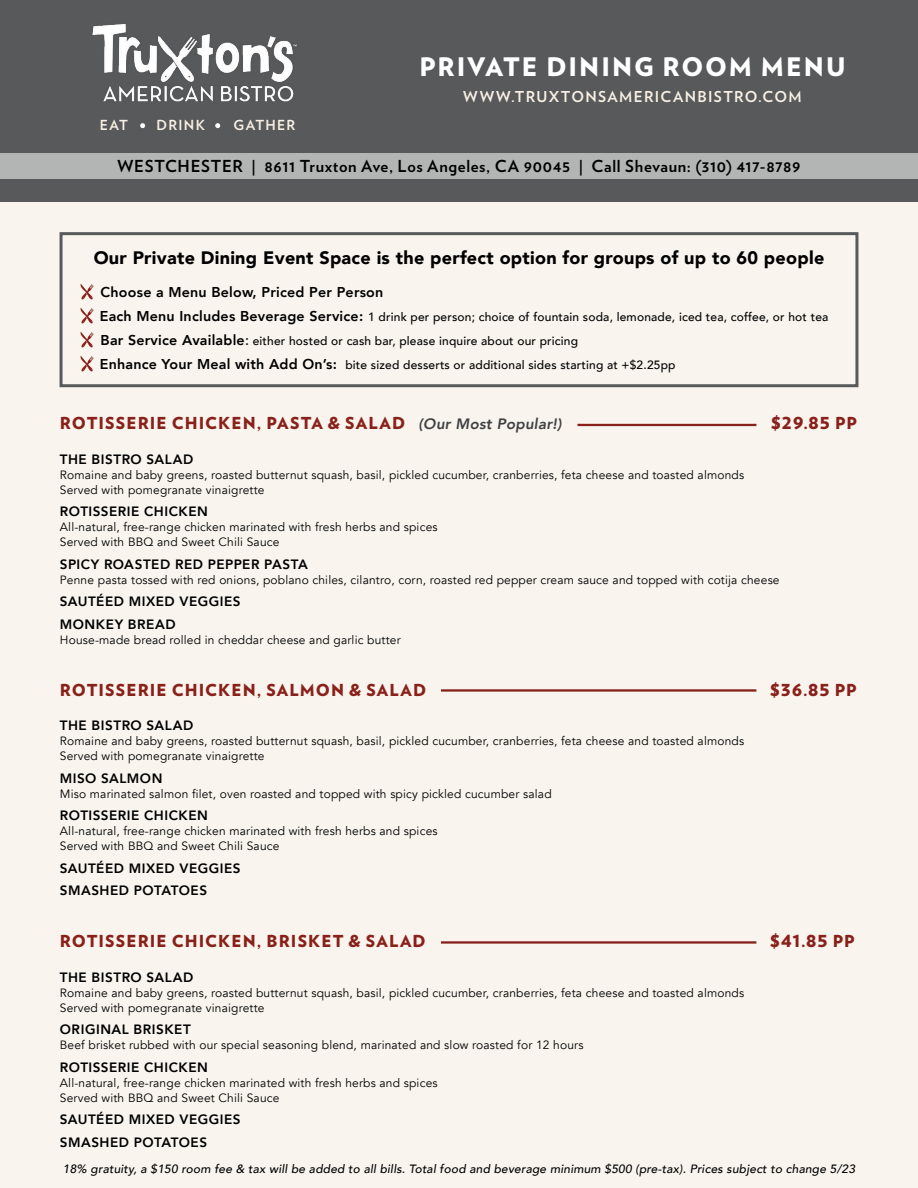
<style>
.page{position:relative;width:918px;height:1188px;background:#f8f1e7}
.page>*{position:absolute;margin:0;border:0;box-sizing:border-box;transform-origin:0 0}
.t1{font:900 25.5px "Verlag";letter-spacing:.075em;color:#fff}
.t2{font:900 18px "Avenir";letter-spacing:.015em;color:#000}
.t3{font:900 16.5px "Verlag";letter-spacing:.065em;color:#89211b}
.t4{font:700 16.5px "Verlag";letter-spacing:.04em;color:#000}
.t5{font:700 15px "Verlag";letter-spacing:.09em;color:#f8f0e4}
.t6{font:800 14.25px "Avenir";letter-spacing:.015em;color:#000}
.t7{font:700 13.8px "Verlag";letter-spacing:.09em;color:#f8f0e4}
.t8{font:800 13.5px/22.5px "Avenir";letter-spacing:.04em;color:#000}
.t9{font:12px/15px "Avenir";letter-spacing:.015em;color:#000}
.t10{font:500 12px/24px "Avenir";letter-spacing:.015em;color:#000}
.t11{font:italic 500 12px "Avenir";letter-spacing:.015em;color:#000}
.s1{font-weight:800;font-size:14.25px}
.s2{font-size:14.25px}
.s3{font-family:"Avenir";font-weight:800;font-style:italic;font-size:15px;color:#414042}
</style>
<div class="page">
<hr style="left:577px;top:424px;width:179px;height:2px;background:#89211b">
<hr style="left:441px;top:689px;width:315px;height:3px;background:#89211b">
<hr style="left:441px;top:941px;width:315px;height:3px;background:#89211b">
<div style="left:0;top:0;width:918px;height:202px;background:#58595b"></div>
<div style="left:0;top:153px;width:918px;height:26px;background:#b3b4b4"></div>
<svg style="left:140px;top:123px;width:5px;height:5px"></svg>
<svg style="left:215px;top:123px;width:5px;height:5px"></svg>
<img style="left:92px;top:24px;width:205px;height:78px">
<div style="left:60px;top:232px;width:798px;height:155px;border:3px solid #58595b"></div>
<svg style="left:80px;top:284px;width:14px;height:16px"></svg>
<svg style="left:80px;top:308px;width:14px;height:16px"></svg>
<svg style="left:80px;top:332px;width:14px;height:16px"></svg>
<svg style="left:80px;top:356px;width:14px;height:16px"></svg>
<h1 class="t1" style="left:419px;top:46px;width:428px">PRIVATE DINING ROOM MENU</h1>
<p class="t5" style="left:463px;top:85px;width:340px">WWW.TRUXTONSAMERICANBISTRO.COM</p>
<p class="t7" style="left:100px;top:114px;width:30px">EAT</p>
<p class="t7" style="left:157px;top:114px;width:50px">DRINK</p>
<p class="t7" style="left:234px;top:114px;width:63px">GATHER</p>
<h3 class="t4" style="left:117px;top:153px;width:685px">WESTCHESTER | 8611 Truxton Ave, Los Angeles, CA 90045 | Call Shevaun: (310) 417-8789</h3>
<h2 class="t2" style="left:94px;top:243px;width:732px">Our Private Dining Event Space is the perfect option for groups of up to 60 people</h2>
<p class="t6" style="left:101px;top:281px;width:284px">Choose a Menu Below, Priced Per Person</p>
<p class="t10" style="left:100px;top:305px;width:730px"><span class="s1">Each Menu Includes Beverage Service:</span> 1 drink per person; choice of fountain soda, lemonade, iced tea, coffee, or hot tea<br><span class="s1">Bar Service Available</span><span class="s2">:</span> either hosted or cash bar, please inquire about our pricing<br><span class="s1">Enhance Your Meal with Add On’s:</span> bite sized desserts or additional sides starting at +$2.25pp</p>
<h3 class="t3" style="left:60px;top:410px;width:503px">ROTISSERIE CHICKEN, PASTA &amp; SALAD <span class="s3">(Our Most Popular!)</span></h3>
<h3 class="t3" style="left:771px;top:410px;width:88px">$29.85 PP</h3>
<p class="t8" style="left:60px;top:448px;width:135px">THE BISTRO SALAD</p>
<p class="t9" style="left:60px;top:468px;width:686px">Romaine and baby greens, roasted butternut squash, basil, pickled cucumber, cranberries, feta cheese and toasted almonds<br>Served with pomegranate vinaigrette</p>
<p class="t8" style="left:60px;top:501px;width:150px">ROTISSERIE CHICKEN</p>
<p class="t9" style="left:60px;top:520px;width:379px">All-natural, free-range chicken marinated with fresh herbs and spices<br>Served with BBQ and Sweet Chili Sauce</p>
<p class="t8" style="left:60px;top:553px;width:250px">SPICY ROASTED RED PEPPER PASTA</p>
<p class="t9" style="left:60px;top:573px;width:721px">Penne pasta tossed with red onions, poblano chiles, cilantro, corn, roasted red pepper cream sauce and topped with cotija cheese</p>
<p class="t8" style="left:60px;top:591px;width:182px">SAUTÉED MIXED VEGGIES<br>MONKEY BREAD</p>
<p class="t9" style="left:60px;top:633px;width:342px">House-made bread rolled in cheddar cheese and garlic butter</p>
<h3 class="t3" style="left:60px;top:676px;width:368px">ROTISSERIE CHICKEN, SALMON &amp; SALAD</h3>
<h3 class="t3" style="left:770px;top:676px;width:88px">$36.85 PP</h3>
<p class="t8" style="left:60px;top:715px;width:135px">THE BISTRO SALAD</p>
<p class="t9" style="left:60px;top:734px;width:686px">Romaine and baby greens, roasted butternut squash, basil, pickled cucumber, cranberries, feta cheese and toasted almonds<br>Served with pomegranate vinaigrette</p>
<p class="t8" style="left:60px;top:767px;width:104px">MISO SALMON</p>
<p class="t9" style="left:60px;top:787px;width:493px">Miso marinated salmon filet, oven roasted and topped with spicy pickled cucumber salad</p>
<p class="t8" style="left:60px;top:805px;width:150px">ROTISSERIE CHICKEN</p>
<p class="t9" style="left:60px;top:824px;width:379px">All-natural, free-range chicken marinated with fresh herbs and spices<br>Served with BBQ and Sweet Chili Sauce</p>
<p class="t8" style="left:60px;top:857px;width:182px">SAUTÉED MIXED VEGGIES<br>SMASHED POTATOES</p>
<h3 class="t3" style="left:60px;top:928px;width:367px">ROTISSERIE CHICKEN, BRISKET &amp; SALAD</h3>
<h3 class="t3" style="left:770px;top:928px;width:86px">$41.85 PP</h3>
<p class="t8" style="left:60px;top:966px;width:135px">THE BISTRO SALAD</p>
<p class="t9" style="left:60px;top:986px;width:686px">Romaine and baby greens, roasted butternut squash, basil, pickled cucumber, cranberries, feta cheese and toasted almonds<br>Served with pomegranate vinaigrette</p>
<p class="t8" style="left:60px;top:1019px;width:132px">ORIGINAL BRISKET</p>
<p class="t9" style="left:60px;top:1038px;width:525px">Beef brisket rubbed with our special seasoning blend, marinated and slow roasted for 12 hours</p>
<p class="t8" style="left:60px;top:1056px;width:150px">ROTISSERIE CHICKEN</p>
<p class="t9" style="left:60px;top:1076px;width:379px">All-natural, free-range chicken marinated with fresh herbs and spices<br>Served with BBQ and Sweet Chili Sauce</p>
<p class="t8" style="left:60px;top:1109px;width:182px">SAUTÉED MIXED VEGGIES<br>SMASHED POTATOES</p>
<p class="t11" style="left:63px;top:1162px;width:794px">18% gratuity, a $150 room fee &amp; tax will be added to all bills. Total food and beverage minimum $500 (pre-tax). Prices subject to change 5/23</p>
</div>
